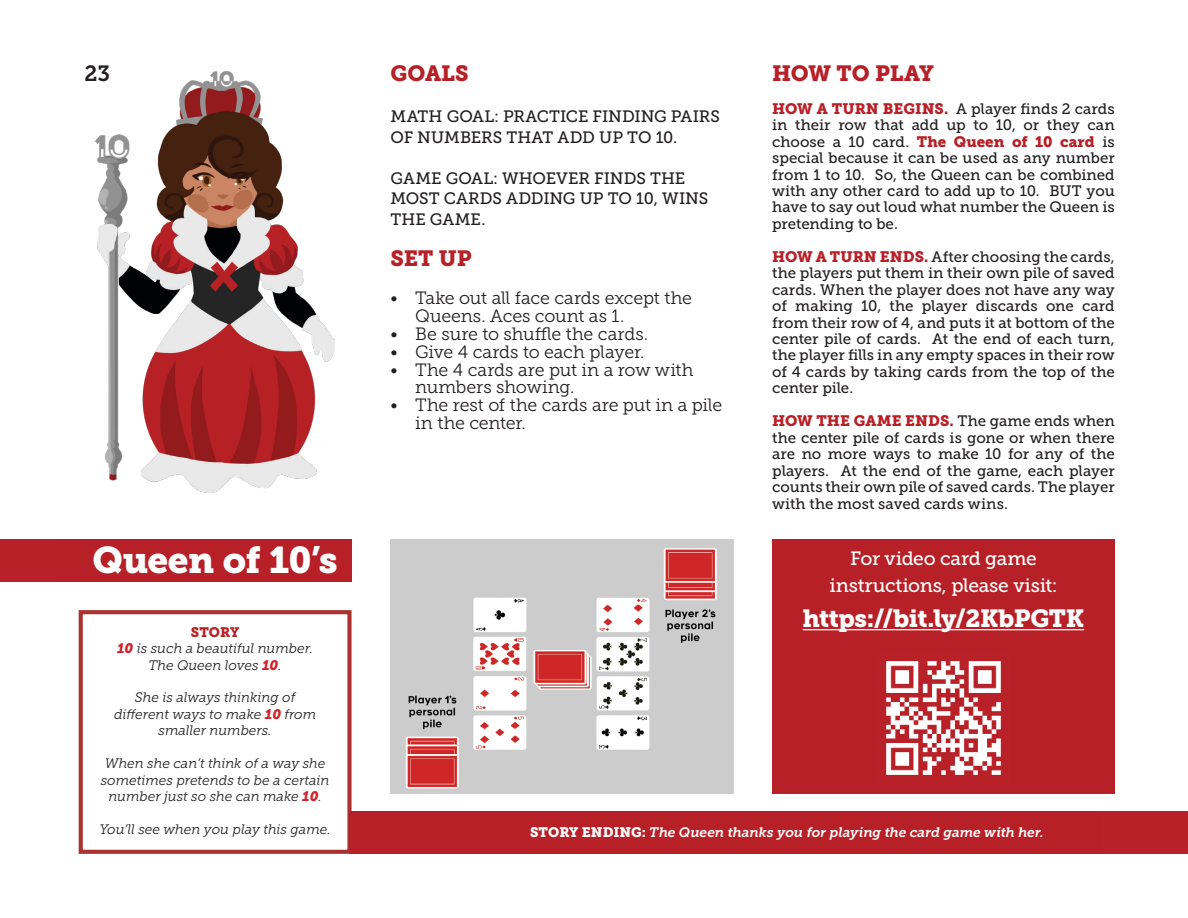
<style>
.page{position:relative;width:1188px;height:918px;background:#fff}
.page>*{position:absolute;margin:0;border:0;box-sizing:border-box;transform-origin:0 0}
.t1{font:37.05px "Museo Slab 900";letter-spacing:-.02em;color:#fff}
.t2{font:24.6px "Museo Slab 900";letter-spacing:-.015em;color:#fff}
.t3{font:21.9px "Museo Slab 900";letter-spacing:-.005em;color:#b72026}
.t4{font:21.9px "Museo Slab 700";color:#231f20}
.t5{font:19.2px/26.2px "Museo Slab 500";letter-spacing:-.01em;color:#fff;text-align:center}
.t6{font:17.85px/17.9px "Museo Slab 300";letter-spacing:-.01em;color:#231f20}
.t7{font:16.5px/20.5px "Museo Slab 500";color:#231f20}
.t8{font:15.15px/16.5px "Museo Slab 500";letter-spacing:-.005em;color:#231f20;text-align:justify}
.t9{font:15.15px "Museo Slab 900";letter-spacing:.005em;color:#b72026}
.t10{font:italic 13.65px/16.5px "Museo Slab 300";color:#231f20;text-align:center}
.t11{font:italic 13.65px "Museo Slab 700";letter-spacing:-.005em;color:#fff}
.t12{font:13.65px "Museo Slab 900";color:#b72026}
.s1{font-family:"Museo Slab 900";color:#d2232a}
.s2{font-family:"Museo Slab 900";color:#b72026}
.s3{font-family:"Museo Slab 500";color:#231f20}
.s4{font-family:"Museo Slab 900";font-style:normal}
</style>
<div class="page">
<div style="left:54px;top:539px;width:298px;height:43px;background:#b72026"></div>
<div style="left:79px;top:610px;width:273px;height:244px;border:4px solid #aa312e"></div>
<img style="left:96px;top:71px;width:238px;height:421px">
<img style="left:391px;top:539px;width:342px;height:255px">
<div style="left:349px;top:811px;width:766px;height:43px;background:#b72026"></div>
<div style="left:772px;top:539px;width:343px;height:255px;background:#b72026"></div>
<hr style="left:803px;top:629px;width:281px;height:1px;background:#fff">
<img style="left:886px;top:661px;width:115px;height:114px">
<div style="left:0;top:539px;width:55px;height:42px;background:#b82128"></div>
<div style="left:1103px;top:811px;width:85px;height:42px;background:#b82128"></div>
<h3 class="t4" style="left:85px;top:61px;width:27px">23</h3>
<h1 class="t1" style="left:92px;top:538px;width:247px">Queen of 10’s</h1>
<p class="t12" style="left:191px;top:624px;width:50px">STORY</p>
<p class="t10" style="left:117px;top:640px;width:197px"><span class="s1">10</span> is such a beautiful number.<br>The Queen loves <span class="s1">10</span>.</p>
<p class="t10" style="left:114px;top:690px;width:204px">She is always thinking of different ways to make <span class="s1">10</span> from smaller numbers.</p>
<p class="t10" style="left:101px;top:755px;width:230px">When she can’t think of a way she sometimes pretends to be a certain number just so she can make <span class="s1">10</span>.</p>
<p class="t10" style="left:99px;top:821px;width:233px">You’ll see when you play this game.</p>
<h3 class="t3" style="left:391px;top:61px;width:80px">GOALS</h3>
<p class="t7" style="left:391px;top:106px;width:331px">MATH GOAL: PRACTICE FINDING PAIRS<br>OF NUMBERS THAT ADD UP TO 10.</p>
<p class="t7" style="left:391px;top:168px;width:319px">GAME GOAL: WHOEVER FINDS THE<br>MOST CARDS ADDING UP TO 10, WINS<br>THE GAME.</p>
<h3 class="t3" style="left:391px;top:246px;width:83px">SET UP</h3>
<p class="t6" style="left:415px;top:289px;width:278px;text-indent:-25px">• Take out all face cards except the<br>Queens. Aces count as 1.</p>
<p class="t6" style="left:391px;top:325px;width:259px">• Be sure to shuffle the cards.</p>
<p class="t6" style="left:391px;top:343px;width:256px">• Give 4 cards to each player.</p>
<p class="t6" style="left:415px;top:361px;width:280px;text-indent:-25px">• The 4 cards are put in a row with numbers showing.</p>
<p class="t6" style="left:415px;top:396px;width:309px;text-indent:-25px">• The rest of the cards are put in a pile in the center.</p>
<h3 class="t3" style="left:772px;top:61px;width:163px">HOW TO PLAY</h3>
<p class="t8" style="left:772px;top:100px;width:344px"><span class="s2">HOW A TURN BEGINS.</span> A player finds 2 cards in their row that add up to 10, or they can choose a 10 card. <span class="s2">The Queen of 10 card</span> is special because it can be used as any number from 1 to 10. So, the Queen can be combined with any other card to add up to 10. BUT you have to say out loud what number the Queen is pretending to be.</p>
<p class="t8" style="left:772px;top:248px;width:344px"><span class="s2">HOW A TURN ENDS.</span> After choosing the cards, the players put them in their own pile of saved cards. When the player does not have any way of making 10, the player discards one card from their row of 4, and puts it at bottom of the center pile of cards. At the end of each turn, the player fills in any empty spaces in their row of 4 cards by taking cards from the top of the center pile.</p>
<p class="t9" style="left:772px;top:412px;width:344px">HOW THE GAME ENDS. <span class="s3">The game ends when</span></p>
<p class="t8" style="left:772px;top:429px;width:344px">the center pile of cards is gone or when there are no more ways to make 10 for any of the players. At the end of the game, each player counts their own pile of saved cards. The player with the most saved cards wins.</p>
<p class="t5" style="left:829px;top:546px;width:230px">For video card game instructions, please visit:</p>
<h2 class="t2" style="left:803px;top:604px;width:283px">https://bit.ly/2KbPGTK</h2>
<p class="t11" style="left:530px;top:824px;width:515px"><span class="s4">STORY ENDING:</span> The Queen thanks you for playing the card game with her.</p>
</div>
